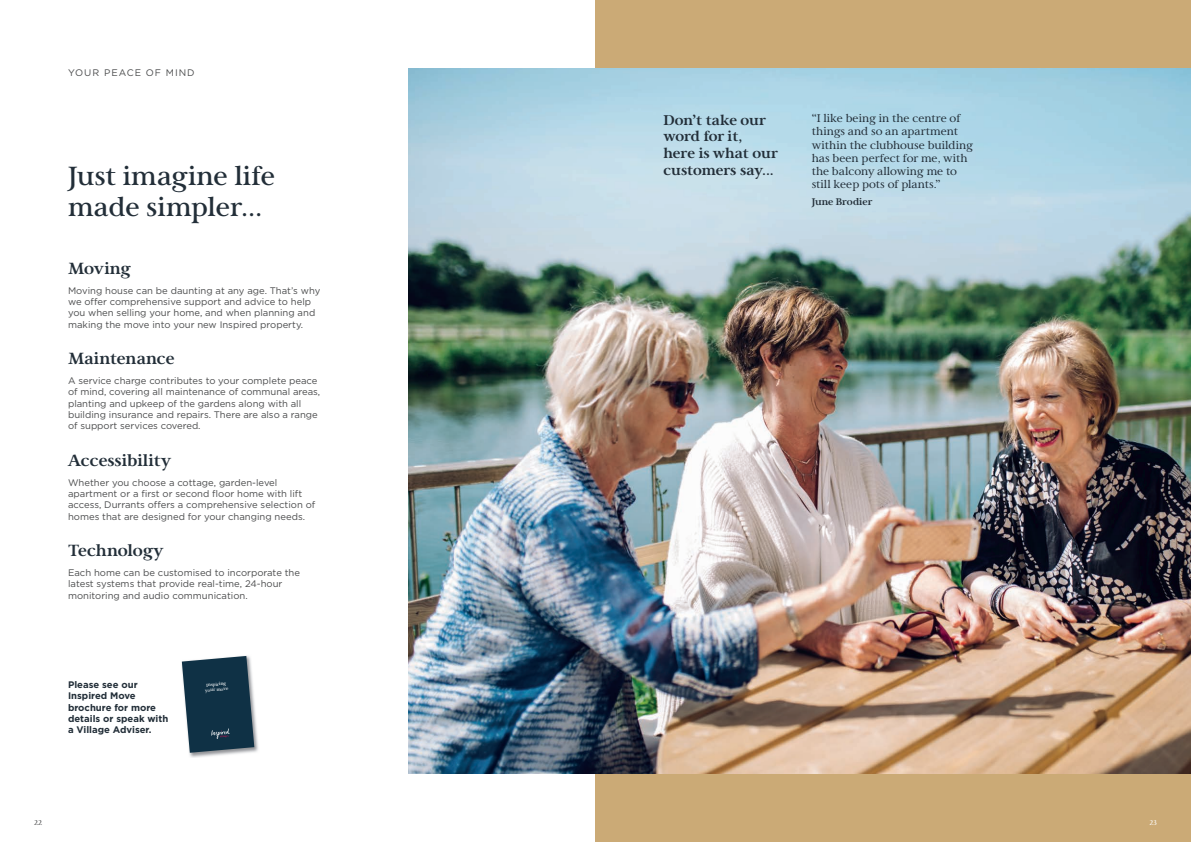
<style>
.page{position:relative;width:1191px;height:842px;background:#fff}
.page>*{position:absolute;margin:0;border:0;box-sizing:border-box;transform-origin:0 0}
.t1{font:500 26px/31.2px "Carrig Pro";color:#222e38}
.t2{font:700 16px "Carrig Pro";color:#222e38}
.t3{font:700 14px/16.8px "Carrig Pro";letter-spacing:-.01em;color:#222e38}
.t4{font:11px/13.2px "Carrig Pro";color:#222e38}
.t5{font:9.5px/11.4px "Gotham";color:#4b4c4d}
.t6{font:700 9.5px/11.4px "Gotham";color:#222e38}
.t7{font:9.5px "Gotham";letter-spacing:.1em;color:#4b4c4d}
.t8{font:700 9.5px "Carrig Pro";color:#222e38}
.t9{font:7px "Carrig Pro";color:#4b4c4d}
.t10{font:7px "Carrig Pro";color:#fff}
.t11{font:500 4.3px/5.2px "Carrig Pro";color:#fff;text-align:center}
</style>
<div class="page">
<div style="left:595px;top:0;width:596px;height:842px;background:#cbaa76"></div>
<img style="left:408px;top:68px;width:783px;height:706px">
<img style="left:181px;top:655px;width:77px;height:103px">
<svg style="left:182px;top:656px;width:72px;height:97px;background:#2f4c5d"></svg>
<p class="t7" style="left:68px;top:67px;width:128px">YOUR PEACE OF MIND</p>
<h1 class="t1" style="left:68px;top:161px;width:209px">Just imagine life made simpler…</h1>
<h2 class="t2" style="left:68px;top:256px;width:65px">Moving</h2>
<p class="t5" style="left:68px;top:284px;width:254px">Moving house can be daunting at any age. That’s why we offer comprehensive support and advice to help you when selling your home, and when planning and making the move into your new Inspired property.</p>
<h2 class="t2" style="left:68px;top:347px;width:108px">Maintenance</h2>
<p class="t5" style="left:68px;top:375px;width:254px">A service charge contributes to your complete peace of mind, covering all maintenance of communal areas, planting and upkeep of the gardens along with all building insurance and repairs. There are also a range of support services covered.</p>
<h2 class="t2" style="left:68px;top:448px;width:105px">Accessibility</h2>
<p class="t5" style="left:68px;top:476px;width:249px">Whether you choose a cottage, garden-level apartment or a first or second floor home with lift access, Durrants offers a comprehensive selection of homes that are designed for your changing needs.</p>
<h2 class="t2" style="left:68px;top:539px;width:97px">Technology</h2>
<p class="t5" style="left:68px;top:567px;width:233px">Each home can be customised to incorporate the latest systems that provide real-time, 24-hour monitoring and audio communication.</p>
<p class="t6" style="left:68px;top:678px;width:102px">Please see our<br>Inspired Move brochure for more details or speak with a Village Adviser.</p>
<p class="t11" style="left:204px;top:683px;width:25px;rotate:-5deg">Inspiring your move</p>
<h3 class="t3" style="left:663px;top:111px;width:116px">Don’t take our word for it,<br>here is what our customers say...</h3>
<p class="t4" style="left:811px;top:112px;width:163px">“I like being in the centre of things and so an apartment within the clubhouse building has been perfect for me, with the balcony allowing me to still keep pots of plants.”</p>
<p class="t8" style="left:811px;top:195px;width:62px">June Brodier</p>
<p class="t9" style="left:34px;top:817px;width:10px">22</p>
<p class="t10" style="left:1149px;top:817px;width:9px">23</p>
</div>
